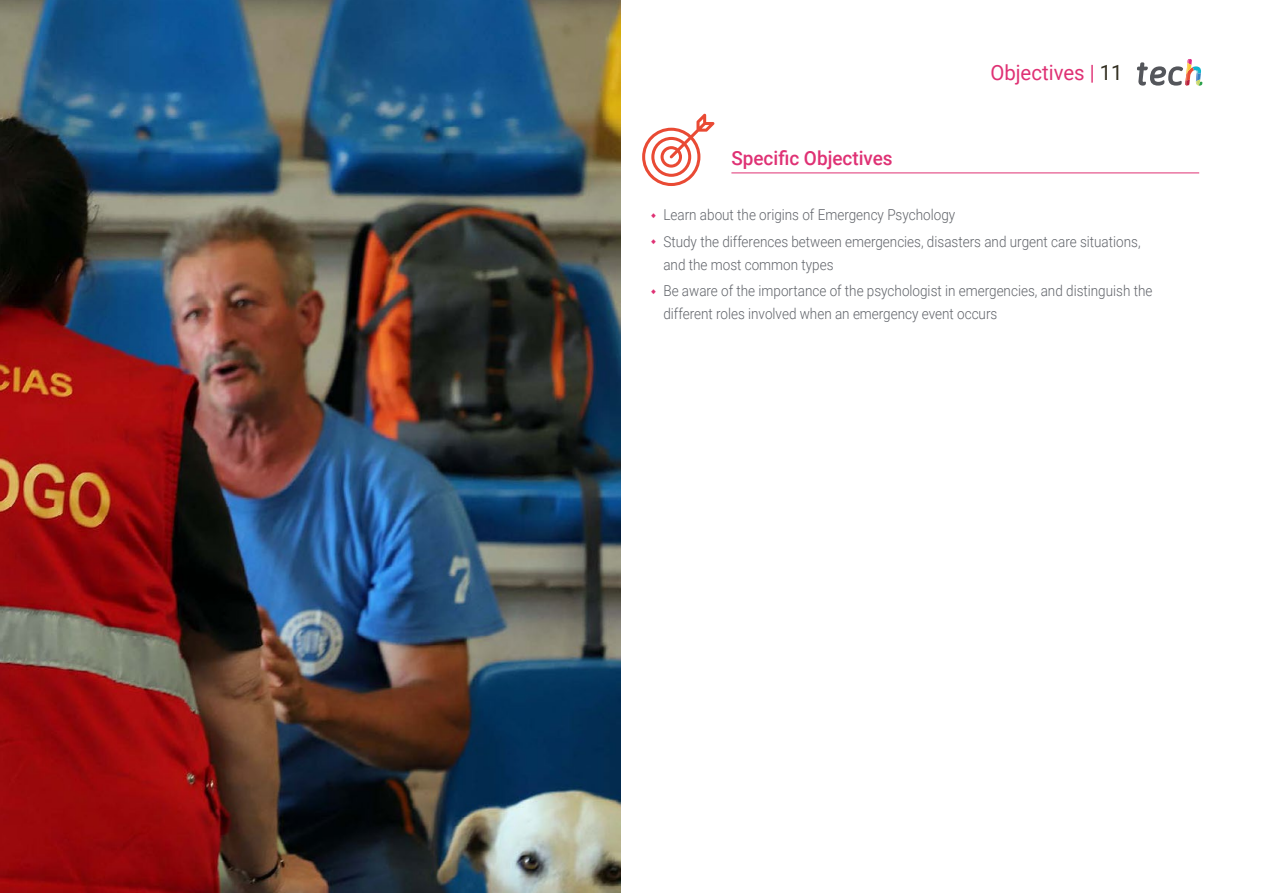
<style>
.page{position:relative;width:1263px;height:893px;background:#fff}
.page>*{position:absolute;margin:0;border:0;box-sizing:border-box;transform-origin:0 0}
.t1{font:21px "Roboto";color:#df3174}
.t2{font:500 19.5px "Roboto";color:#df3174}
.t3{font:300 15px/26.7px "Roboto";color:#61646a;scale:.9 1}
.s1{color:#312e20}
</style>
<div class="page">
<hr style="left:731px;top:173px;width:468px;height:1px;background:#df3174">
<svg style="left:642px;top:114px;width:72px;height:72px"></svg>
<img style="left:0;top:0;width:621px;height:893px">
<svg style="left:1137px;top:59px;width:65px;height:27px"></svg>
<h2 class="t2" style="left:731px;top:144px;width:163px">Specific Objectives</h2>
<h1 class="t1" style="left:990px;top:57px;width:134px">Objectives | <span class="s1">11</span></h1>
<p class="t3" style="left:663px;top:201px;width:532px">Learn about the origins of Emergency Psychology<br>Study the differences between emergencies, disasters and urgent care situations,</p>
<p class="t3" style="left:663px;top:250px;width:545px">and the most common types<br>Be aware of the importance of the psychologist in emergencies, and distinguish the</p>
<p class="t3" style="left:663px;top:300px;width:373px">different roles involved when an emergency event occurs</p>
</div>
